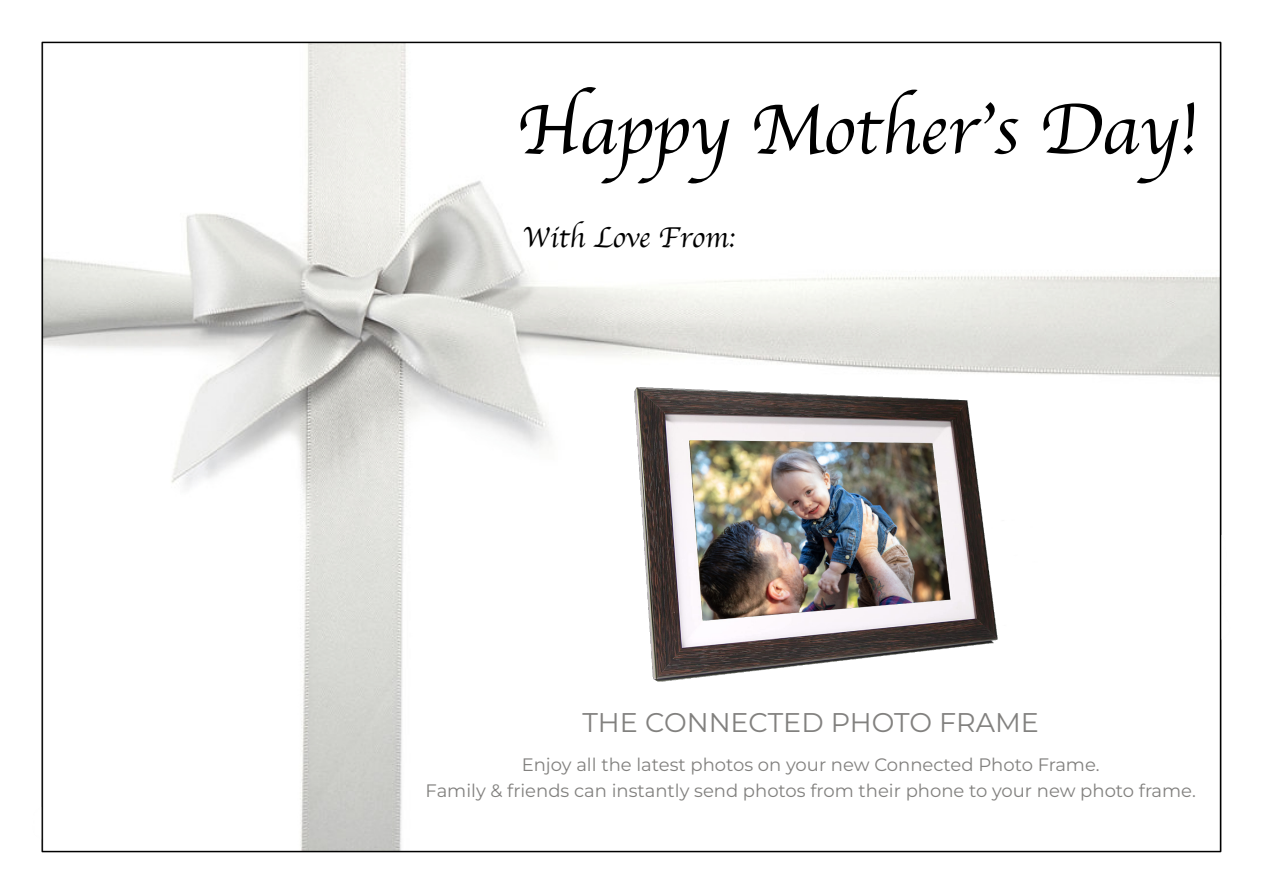
<style>
.page{position:relative;width:1263px;height:894px;background:#fff}
.page>*{position:absolute;margin:0;border:0;box-sizing:border-box;transform-origin:0 0}
.t1{font:73.5px "Apple Chancery";color:#000}
.t2{font:30px "Apple Chancery";color:#000}
.t3{font:27px "Montserrat";color:#82817f}
.t4{font:18px/25.5px "Montserrat";color:#82817f;text-align:center}
</style>
<div class="page">
<img style="left:41px;top:41px;width:1181px;height:811px">
<h1 class="t1" style="left:517px;top:95px;width:682px">Happy Mother’s Day!</h1>
<h2 class="t2" style="left:523px;top:223px;width:214px">With Love From:</h2>
<h3 class="t3" style="left:582px;top:705px;width:458px">THE CONNECTED PHOTO FRAME</h3>
<p class="t4" style="left:426px;top:751px;width:772px">Enjoy all the latest photos on your new Connected Photo Frame.<br>Family &amp; friends can instantly send photos from their phone to your new photo frame.</p>
</div>
